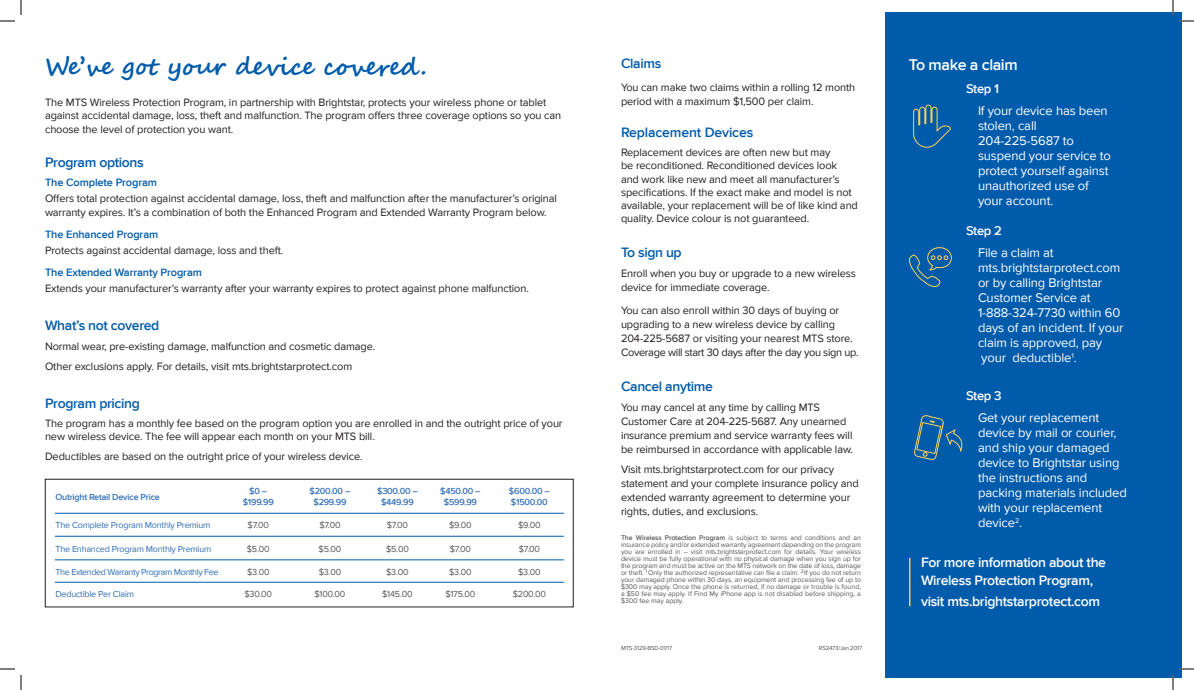
<style>
.page{position:relative;width:1194px;height:690px;background:#fff}
.page>*{position:absolute;margin:0;border:0;box-sizing:border-box;transform-origin:0 0}
.Subhead_02{font:700 24px "Segoe Script";letter-spacing:-.01em;color:#015bab}
.Decloration_Body{font:600 16px "Proxima Nova";letter-spacing:-.025em;color:#fff}
.Subhead_02-2{font:600 14px "Proxima Nova";letter-spacing:-.025em;color:#015bab}
.Subhead_02-3{font:600 14px/18px "Proxima Nova";letter-spacing:-.025em;color:#fff}
.Subhead_02-4{font:13px/15px "Proxima Nova";letter-spacing:-.01em;color:#fff}
.Subhead_02-5{font:600 13px "Proxima Nova";letter-spacing:-.025em;color:#fff}
.Subhead_02-6{font:11px/14px "Proxima Nova";letter-spacing:-.01em;color:#231f20}
.Subhead_02-7{font:600 11px "Proxima Nova";letter-spacing:-.01em;color:#015bab}
.Subhead_02-8{font:9px "Proxima Nova";letter-spacing:-.025em;color:#57585a}
.Subhead_02-9{font:600 9px/10.8px "Proxima Nova";letter-spacing:-.025em;color:#3270b7;text-align:center}
.Subhead_02-10{font:9px "Proxima Nova";letter-spacing:-.025em;color:#3270b7}
.Subhead_02-11{font:9px "Proxima Nova";letter-spacing:-.045em;color:#3270b7}
.Decloration_Body-2{font:7px/7px "Proxima Nova";color:#57585a;text-align:justify}
.Subhead_02-12{font:6px "Proxima Nova";letter-spacing:-.025em;color:#57585a}
.s1{font-weight:600}
</style>
<div class="page">
<div style="left:885px;top:12px;width:297px;height:666px;background:#015bab"></div>
<hr style="left:909px;top:558px;width:1px;height:48px;background:#f4cd5a">
<div style="left:45px;top:479px;width:529px;height:128px;border:1px solid #231f20"></div>
<hr style="left:55px;top:513px;width:509px;height:1px;background:#015bab">
<hr style="left:55px;top:536px;width:509px;height:1px;background:#015bab">
<hr style="left:55px;top:560px;width:509px;height:1px;background:#015bab">
<hr style="left:55px;top:582px;width:509px;height:1px;background:#015bab">
<svg style="left:909px;top:247px;width:43px;height:40px"></svg>
<svg style="left:914px;top:415px;width:49px;height:45px"></svg>
<svg style="left:913px;top:105px;width:38px;height:43px"></svg>
<svg style="left:0;top:0;width:22px;height:22px"></svg>
<svg style="left:0;top:668px;width:22px;height:22px"></svg>
<svg style="left:1172px;top:0;width:22px;height:22px"></svg>
<svg style="left:1172px;top:668px;width:22px;height:22px"></svg>
<p class="Subhead_02" style="left:45px;top:47px;width:383px">We’ve got your device covered.</p>
<p class="Subhead_02-6" style="left:45px;top:96px;width:518px;line-height:13.2px">The MTS Wireless Protection Program, in partnership with Brightstar, protects your wireless phone or tablet against accidental damage, loss, theft and malfunction. The program offers three coverage options so you can choose the level of protection you want.</p>
<p class="Subhead_02-2" style="left:45px;top:154px;width:100px">Program options</p>
<p class="Subhead_02-7" style="left:45px;top:176px;width:114px">The Complete Program</p>
<p class="Subhead_02-6" style="left:45px;top:193px;width:514px;line-height:13.2px">Offers total protection against accidental damage, loss, theft and malfunction after the manufacturer’s original warranty expires. It’s a combination of both the Enhanced Program and Extended Warranty Program below.</p>
<p class="Subhead_02-7" style="left:45px;top:228px;width:115px">The Enhanced Program</p>
<p class="Subhead_02-6" style="left:45px;top:244px;width:240px">Protects against accidental damage, loss and theft.</p>
<p class="Subhead_02-7" style="left:45px;top:266px;width:158px">The Extended Warranty Program</p>
<p class="Subhead_02-6" style="left:45px;top:282px;width:485px">Extends your manufacturer’s warranty after your warranty expires to protect against phone malfunction.</p>
<p class="Subhead_02-2" style="left:45px;top:318px;width:116px">What’s not covered</p>
<p class="Subhead_02-6" style="left:45px;top:340px;width:332px">Normal wear, pre-existing damage, malfunction and cosmetic damage.</p>
<p class="Subhead_02-6" style="left:45px;top:360px;width:309px">Other exclusions apply. For details, visit mts.brightstarprotect.com</p>
<p class="Subhead_02-2" style="left:45px;top:395px;width:96px">Program pricing</p>
<p class="Subhead_02-6" style="left:45px;top:417px;width:519px;line-height:13.2px">The program has a monthly fee based on the program option you are enrolled in and the outright price of your new wireless device. The fee will appear each month on your MTS bill.</p>
<p class="Subhead_02-6" style="left:45px;top:449px;width:319px">Deductibles are based on the outright price of your wireless device.</p>
<p class="Subhead_02-9" style="left:56px;top:492px;width:106px">Outright Retail Device Price</p>
<p class="Subhead_02-9" style="left:243px;top:486px;width:33px">$0 – $199.99</p>
<p class="Subhead_02-9" style="left:310px;top:486px;width:42px">$200.00 – $299.99</p>
<p class="Subhead_02-9" style="left:377px;top:486px;width:42px">$300.00 – $449.99</p>
<p class="Subhead_02-9" style="left:440px;top:486px;width:42px">$450.00 – $599.99</p>
<p class="Subhead_02-9" style="left:509px;top:486px;width:42px;text-align:left">$600.00 – $1500.00</p>
<p class="Subhead_02-10" style="left:56px;top:520px;width:156px">The Complete Program Monthly Premium</p>
<p class="Subhead_02-8" style="left:248px;top:520px;width:23px">$7.00</p>
<p class="Subhead_02-8" style="left:319px;top:520px;width:23px">$7.00</p>
<p class="Subhead_02-8" style="left:387px;top:520px;width:23px">$7.00</p>
<p class="Subhead_02-8" style="left:449px;top:520px;width:24px">$9.00</p>
<p class="Subhead_02-8" style="left:518px;top:520px;width:24px">$9.00</p>
<p class="Subhead_02-10" style="left:56px;top:543px;width:157px">The Enhanced Program Monthly Premium</p>
<p class="Subhead_02-8" style="left:247px;top:543px;width:24px">$5.00</p>
<p class="Subhead_02-8" style="left:319px;top:543px;width:24px">$5.00</p>
<p class="Subhead_02-8" style="left:386px;top:543px;width:24px">$5.00</p>
<p class="Subhead_02-8" style="left:450px;top:543px;width:23px">$7.00</p>
<p class="Subhead_02-8" style="left:519px;top:543px;width:23px">$7.00</p>
<p class="Subhead_02-11" style="left:56px;top:567px;width:165px">The Extended Warranty Program Monthly Fee</p>
<p class="Subhead_02-8" style="left:247px;top:567px;width:24px">$3.00</p>
<p class="Subhead_02-8" style="left:319px;top:567px;width:24px">$3.00</p>
<p class="Subhead_02-8" style="left:386px;top:567px;width:24px">$3.00</p>
<p class="Subhead_02-8" style="left:449px;top:567px;width:24px">$3.00</p>
<p class="Subhead_02-8" style="left:518px;top:567px;width:24px">$3.00</p>
<p class="Subhead_02-10" style="left:56px;top:589px;width:80px">Deductible Per Claim</p>
<p class="Subhead_02-8" style="left:245px;top:589px;width:29px">$30.00</p>
<p class="Subhead_02-8" style="left:315px;top:589px;width:32px">$100.00</p>
<p class="Subhead_02-8" style="left:382px;top:589px;width:32px">$145.00</p>
<p class="Subhead_02-8" style="left:445px;top:589px;width:32px">$175.00</p>
<p class="Subhead_02-8" style="left:513px;top:589px;width:35px">$200.00</p>
<p class="Subhead_02-2" style="left:621px;top:55px;width:42px">Claims</p>
<p class="Subhead_02-6" style="left:621px;top:81px;width:236px">You can make two claims within a rolling 12 month period with a maximum $1,500 per claim.</p>
<p class="Subhead_02-2" style="left:621px;top:124px;width:134px">Replacement Devices</p>
<p class="Subhead_02-6" style="left:621px;top:146px;width:238px;line-height:13.2px">Replacement devices are often new but may<br>be reconditioned. Reconditioned devices look and work like new and meet all manufacturer’s specifications. If the exact make and model is not available, your replacement will be of like kind and quality. Device colour is not guaranteed.</p>
<p class="Subhead_02-2" style="left:621px;top:244px;width:62px">To sign up</p>
<p class="Subhead_02-6" style="left:621px;top:267px;width:236px">Enroll when you buy or upgrade to a new wireless device for immediate coverage.</p>
<p class="Subhead_02-6" style="left:621px;top:304px;width:239px">You can also enroll within 30 days of buying or upgrading to a new wireless device by calling 204-225-5687 or visiting your nearest MTS store.<br>Coverage will start 30 days after the day you sign up.</p>
<p class="Subhead_02-2" style="left:621px;top:378px;width:93px">Cancel anytime</p>
<p class="Subhead_02-6" style="left:621px;top:401px;width:234px">You may cancel at any time by calling MTS Customer Care at 204-225-5687. Any unearned insurance premium and service warranty fees will be reimbursed in accordance with applicable law.</p>
<p class="Subhead_02-6" style="left:621px;top:463px;width:239px">Visit mts.brightstarprotect.com for our privacy statement and your complete insurance policy and extended warranty agreement to determine your rights, duties, and exclusions.</p>
<p class="Decloration_Body-2" style="left:621px;top:534px;width:242px"><span class="s1">The Wireless Protection Program</span> is subject to terms and conditions and an insurance policy and/or extended warranty agreement depending on the program you are enrolled in – visit mts.brightstarprotect.com for details. Your wireless device must be fully operational with no physical damage when you sign up for the program and must be active on the MTS network on the date of loss, damage or theft. <sup>1</sup> Only the authorized representative can file a claim. <sup>2</sup>If you do not return your damaged phone within 30 days, an equipment and processing fee of up to $300 may apply. Once the phone is returned, if no damage or trouble is found, a $50 fee may apply. If Find My iPhone app is not disabled before shipping, a $300 fee may apply.</p>
<p class="Subhead_02-12" style="left:621px;top:644px;width:53px">MTS-3129-BSD-01/17</p>
<p class="Subhead_02-12" style="left:819px;top:644px;width:45px">RS2473/Jan 2017</p>
<p class="Decloration_Body" style="left:909px;top:55px;width:110px">To make a claim</p>
<p class="Subhead_02-5" style="left:966px;top:81px;width:35px">Step 1</p>
<p class="Subhead_02-4" style="left:978px;top:104px;width:135px">If your device has been stolen, call<br>204-225-5687 to suspend your service to protect yourself against unauthorized use of your account.</p>
<p class="Subhead_02-5" style="left:966px;top:224px;width:37px">Step 2</p>
<p class="Subhead_02-4" style="left:978px;top:246px;width:147px">File a claim at mts.brightstarprotect.com or by calling Brightstar<br>Customer Service at<br>1-888-324-7730 within 60 days of an incident. If your claim is approved, pay your deductible<sup>1</sup>.</p>
<p class="Subhead_02-5" style="left:966px;top:388px;width:37px">Step 3</p>
<p class="Subhead_02-4" style="left:978px;top:411px;width:150px">Get your replacement device by mail or courier, and ship your damaged device to Brightstar using the instructions and packing materials included with your replacement device<sup>2</sup>.</p>
<p class="Subhead_02-3" style="left:921px;top:554px;width:187px">For more information about the<br>Wireless Protection Program,</p>
<p class="Subhead_02-3" style="left:921px;top:592px;width:181px">visit mts.brightstarprotect.com</p>
</div>
